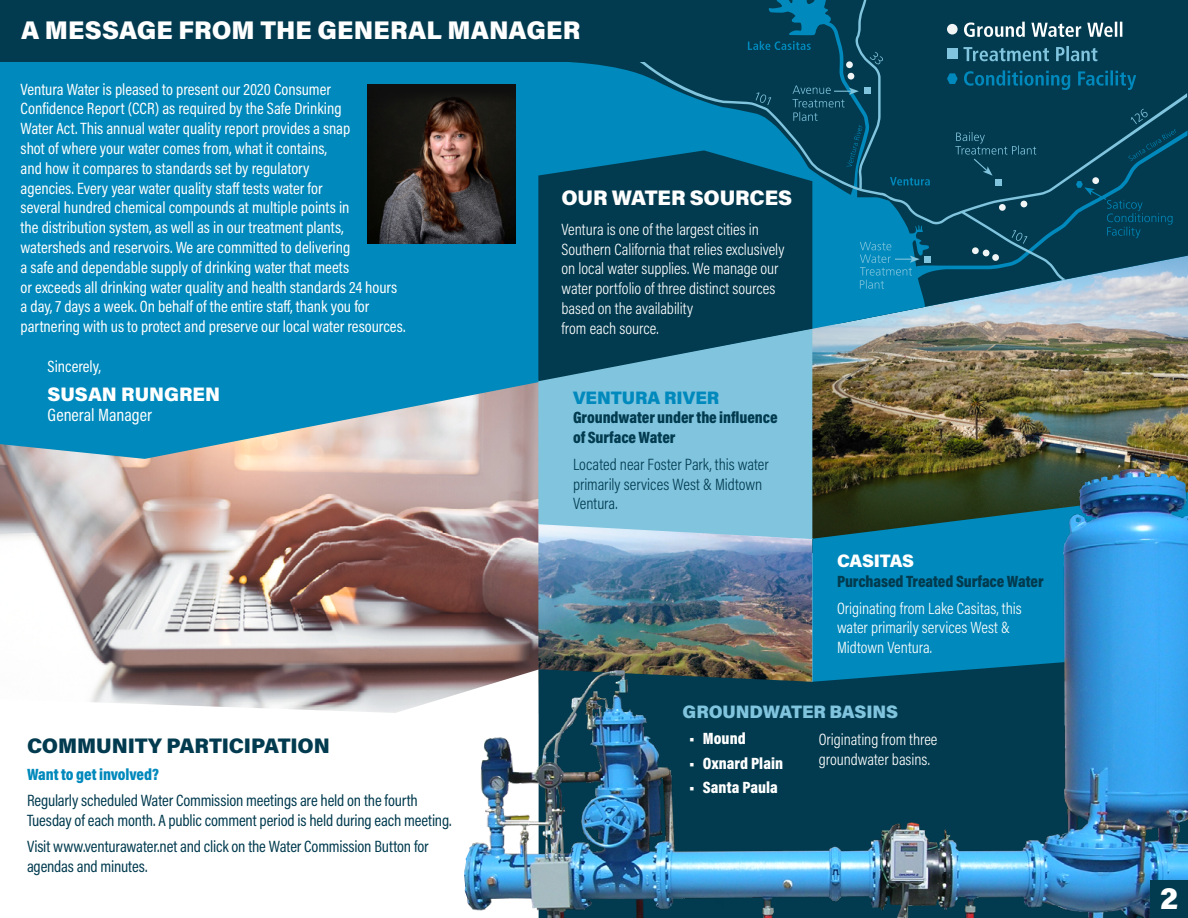
<style>
.page{position:relative;width:1188px;height:918px;background:#fff}
.page>*{position:absolute;margin:0;border:0;box-sizing:border-box;transform-origin:0 0}
.t1{font:900 29.85px "Acumin Pro";color:#fff}
.t2{font:900 25.5px "Acumin Pro";letter-spacing:.005em;color:#fff}
.t3{font:900 21px "Acumin Pro";letter-spacing:-.01em;color:#023b4f}
.t4{font:900 21px "Acumin Pro";letter-spacing:-.005em;color:#fff}
.t5{font:900 19.5px "Acumin Pro";color:#fff}
.t6{font:900 18px "Acumin Pro";letter-spacing:-.005em;color:#80c4de}
.t7{font:18px "Acumin Pro Cond";color:#fff}
.t8{font:900 18px "Acumin Pro";letter-spacing:-.005em;color:#0089bc}
.t9{font:900 18px "Acumin Pro";letter-spacing:-.015em;color:#fff}
.t10{font:16.5px/19.8px "Acumin Pro Cond";color:#fff}
.t11{font:300 16.5px/19.8px "Acumin Pro Cond";color:#fff}
.t12{font:16.5px/19.8px "Acumin Pro Cond";letter-spacing:-.01em;color:#023b4f}
.t13{font:900 16.5px/19.8px "Acumin Pro Cond";letter-spacing:-.005em;color:#023b4f}
.t14{font:300 16.5px/19.8px "Acumin Pro Cond";color:#023b4f}
.t15{font:900 16.5px "Acumin Pro Cond";letter-spacing:.005em;color:#fff}
.t16{font:900 16.5px "Acumin Pro Cond";letter-spacing:-.005em;color:#0089bc}
</style>
<div class="page">
<img style="left:0;top:459px;width:538px;height:211px">
<img style="left:812px;top:459px;width:376px;height:10px">
<img style="left:0;top:62px;width:1188px;height:397px">
<div style="left:546px;top:103px;width:171px;height:47px;background:#0089bc"></div>
<svg style="left:717px;top:0;width:471px;height:337px;background:#88aec0"></svg>
<svg style="left:724px;top:0;width:463px;height:286px;background:#084b63"></svg>
<svg style="left:1012px;top:230px;width:15px;height:14px"></svg>
<svg style="left:756px;top:92px;width:15px;height:13px"></svg>
<svg style="left:870px;top:52px;width:14px;height:13px"></svg>
<svg style="left:748px;top:41px;width:63px;height:9px"></svg>
<svg style="left:890px;top:177px;width:40px;height:9px"></svg>
<svg style="left:964px;top:22px;width:158px;height:15px"></svg>
<svg style="left:947px;top:24px;width:11px;height:11px"></svg>
<svg style="left:846px;top:61px;width:7px;height:7px"></svg>
<div style="left:848px;top:73px;width:6px;height:7px;background:#f2f5f6;border-radius:50%"></div>
<svg style="left:999px;top:204px;width:7px;height:7px"></svg>
<svg style="left:1021px;top:201px;width:6px;height:6px"></svg>
<svg style="left:1092px;top:177px;width:7px;height:7px"></svg>
<svg style="left:983px;top:250px;width:6px;height:6px"></svg>
<svg style="left:972px;top:247px;width:7px;height:7px"></svg>
<svg style="left:992px;top:254px;width:7px;height:7px"></svg>
<svg style="left:963px;top:46px;width:134px;height:15px;background:#2e6b81"></svg>
<div style="left:947px;top:48px;width:11px;height:11px;background:#80c4de"></div>
<div style="left:924px;top:256px;width:6px;height:7px;background:#80c4de"></div>
<div style="left:864px;top:88px;width:7px;height:6px;background:#80c4de"></div>
<svg style="left:947px;top:73px;width:11px;height:11px"></svg>
<svg style="left:964px;top:70px;width:172px;height:20px;background:#01516d"></svg>
<svg style="left:1128px;top:109px;width:48px;height:52px;background:#0a4b62"></svg>
<svg style="left:792px;top:85px;width:70px;height:81px;background:#09465c"></svg>
<div style="left:995px;top:179px;width:7px;height:6px;background:#80c4de"></div>
<svg style="left:955px;top:132px;width:81px;height:44px;background:#0b4559"></svg>
<svg style="left:1076px;top:181px;width:97px;height:57px;background:#02435a"></svg>
<div style="left:538px;top:381px;width:274px;height:88px;background:#80c4de"></div>
<svg style="left:90px;top:670px;width:372px;height:43px"></svg>
<svg style="left:538px;top:150px;width:274px;height:231px;background:#104f65"></svg>
<div style="left:368px;top:84px;width:148px;height:159px;background:#0f0f0f"></div>
<img style="left:368px;top:98px;width:148px;height:145px">
<svg style="left:860px;top:242px;width:60px;height:47px;background:#0e8cbb"></svg>
<svg style="left:513px;top:0;width:211px;height:103px;background:#036081"></svg>
<img style="left:462px;top:469px;width:726px;height:449px">
<div style="left:0;top:0;width:653px;height:62px;background:#023b4f"></div>
<div style="left:1150px;top:880px;width:38px;height:38px;background:#023b4f"></div>
<h2 class="t2" style="left:21px;top:12px;width:561px">A MESSAGE FROM THE GENERAL MANAGER</h2>
<p class="t10" style="left:21px;top:79px;width:386px">Ventura Water is pleased to present our 2020 Consumer<br>Confidence Report (CCR) as required by the Safe Drinking<br>Water Act. This annual water quality report provides a snap<br>shot of where your water comes from, what it contains,<br>and how it compares to standards set by regulatory<br>agencies. Every year water quality staff tests water for<br>several hundred chemical compounds at multiple points in<br>the distribution system, as well as in our treatment plants, watersheds and reservoirs. We are committed to delivering<br>a safe and dependable supply of drinking water that meets<br>or exceeds all drinking water quality and health standards 24 hours a day, 7 days a week. On behalf of the entire staff, thank you for partnering with us to protect and preserve our local water resources.</p>
<p class="t10" style="left:48px;top:356px;width:55px">Sincerely,</p>
<p class="t5" style="left:48px;top:380px;width:174px">SUSAN RUNGREN</p>
<p class="t7" style="left:48px;top:403px;width:106px">General Manager</p>
<p class="t3" style="left:27px;top:731px;width:304px">COMMUNITY PARTICIPATION</p>
<p class="t16" style="left:27px;top:763px;width:134px">Want to get involved?</p>
<p class="t12" style="left:27px;top:790px;width:426px">Regularly scheduled Water Commission meetings are held on the fourth<br>Tuesday of each month. A public comment period is held during each meeting.</p>
<p class="t12" style="left:27px;top:837px;width:403px">Visit www.venturawater.net and click on the Water Commission Button for agendas and minutes.</p>
<p class="t4" style="left:561px;top:182px;width:232px">OUR WATER SOURCES</p>
<p class="t11" style="left:561px;top:219px;width:225px">Ventura is one of the largest cities in Southern California that relies exclusively on local water supplies. We manage our water portfolio of three distinct sources based on the availability<br>from each source.</p>
<p class="t8" style="left:573px;top:385px;width:148px">VENTURA RIVER</p>
<p class="t13" style="left:573px;top:407px;width:206px">Groundwater under the influence of Surface Water</p>
<p class="t14" style="left:573px;top:454px;width:197px">Located near Foster Park, this water primarily services West &amp; Midtown<br>Ventura.</p>
<p class="t9" style="left:837px;top:548px;width:79px">CASITAS</p>
<p class="t13" style="left:837px;top:571px;width:208px">Purchased Treated Surface Water</p>
<p class="t11" style="left:837px;top:598px;width:186px">Originating from Lake Casitas, this water primarily services West &amp;<br>Midtown Ventura.</p>
<p class="t6" style="left:683px;top:699px;width:217px">GROUNDWATER BASINS</p>
<p class="t15" style="left:689px;top:728px;width:58px">• Mound</p>
<p class="t15" style="left:689px;top:752px;width:95px">• Oxnard Plain</p>
<p class="t15" style="left:689px;top:777px;width:90px">• Santa Paula</p>
<p class="t11" style="left:819px;top:729px;width:120px">Originating from three groundwater basins.</p>
<h1 class="t1" style="left:1160px;top:877px;width:20px">2</h1>
</div>
